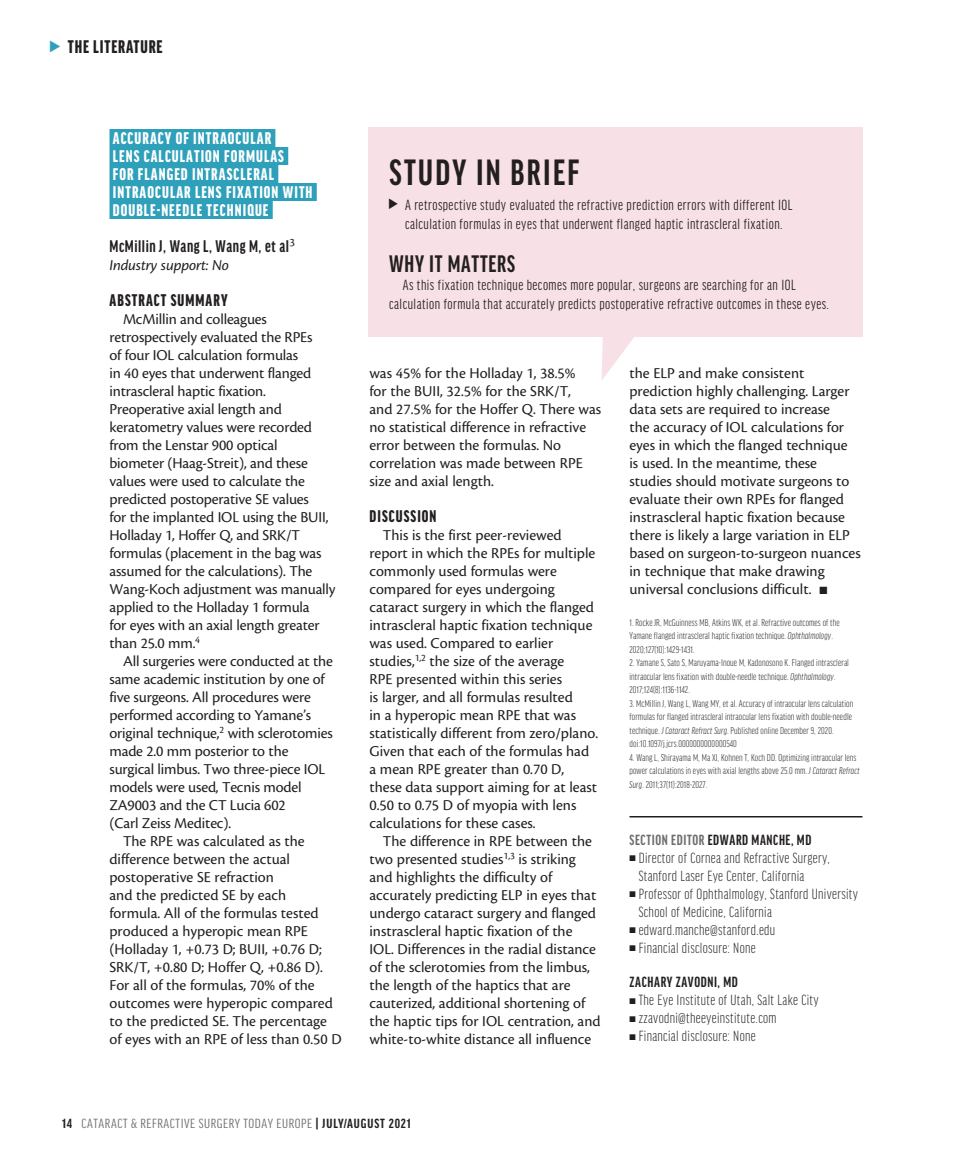
<style>
.page{position:relative;width:972px;height:1161px;background:#fff}
.page>*{position:absolute;margin:0;border:0;box-sizing:border-box;transform-origin:0 0}
.study_in_brief_heade{font:700 extra-condensed 39px "Good Headline Pro";letter-spacing:.06em;color:#231f20}
.study_in_brief_subhe{font:700 extra-condensed 25.5px "Good Headline Pro";letter-spacing:.03em;color:#231f20}
.t1{font:900 extra-condensed 19.5px "Good Headline Pro";letter-spacing:.045em;color:#231f20}
.subhead{font:900 extra-condensed 18px/18px "Good Headline Pro";letter-spacing:.06em;color:#fff}
.Subhead_2{font:700 extra-condensed 18px "Good Headline Pro";letter-spacing:.03em;color:#231f20}
.subhead_alternate{font:900 extra-condensed 18px "Good Headline Pro";letter-spacing:.06em;color:#231f20}
.body{font:15.75px/18px "Cronos Pro";color:#231f20}
.study_in_brief_body{font:extra-condensed 15.75px/18.8px "Good Headline Pro";letter-spacing:.03em;color:#231f20}
.bio_info{font:300 extra-condensed 15.75px/18px "Good Headline Pro";letter-spacing:.02em;color:#231f20}
.bio_name{font:700 extra-condensed 15.75px "Good Headline Pro";letter-spacing:.04em;color:#231f20}
.body-2{font:italic 15.75px "Cronos Pro";letter-spacing:-.01em;color:#231f20}
.bio_name_no_line{font:700 extra-condensed 15.75px "Good Headline Pro";letter-spacing:.04em;color:#231f20}
.t2{font:extra-condensed 14.1px "Good Headline Pro";letter-spacing:.035em;color:#6c6d70;scale:1.11 1}
.footnote{font:300 extra-condensed 10.5px/13.5px "Good Headline Pro";letter-spacing:.01em;color:#231f20}
.s1{font-style:italic}
.s2{color:#6c6d70}
.s3{font-weight:700;color:#231f20}
</style>
<div class="page">
<div style="left:110px;top:129px;width:165px;height:18px;background:#2ea0ba"></div>
<div style="left:110px;top:147px;width:178px;height:18px;background:#2ea0ba"></div>
<div style="left:110px;top:165px;width:168px;height:18px;background:#2ea0ba"></div>
<div style="left:110px;top:183px;width:207px;height:18px;background:#2ea0ba"></div>
<div style="left:110px;top:201px;width:163px;height:18px;background:#2ea0ba"></div>
<hr style="left:630px;top:816px;width:232px;height:2px;background:#231f20">
<div style="left:368px;top:127px;width:494px;height:209px;background:#f8e1e6"></div>
<svg style="left:602px;top:291px;width:67px;height:89px"></svg>
<svg style="left:389px;top:199px;width:9px;height:11px"></svg>
<p class="t1" style="left:68px;top:37px;width:96px">THE LITERATURE</p>
<p class="subhead" style="left:113px;top:129px;width:201px">ACCURACY OF INTRAOCULAR<br>LENS CALCULATION FORMULAS<br>FOR FLANGED INTRASCLERAL<br>INTRAOCULAR LENS FIXATION WITH<br>DOUBLE-NEEDLE TECHNIQUE</p>
<p class="Subhead_2" style="left:110px;top:237px;width:187px">McMillin J, Wang L, Wang M, et al<sup>3</sup></p>
<p class="body-2" style="left:110px;top:256px;width:121px">Industry support: No</p>
<p class="subhead_alternate" style="left:110px;top:291px;width:119px">ABSTRACT SUMMARY</p>
<p class="body" style="left:110px;top:310px;width:228px;text-indent:14px">McMillin and colleagues retrospectively evaluated the RPEs<br>of four IOL calculation formulas<br>in 40 eyes that underwent flanged intrascleral haptic fixation.<br>Preoperative axial length and keratometry values were recorded from the Lenstar 900 optical biometer (Haag-Streit), and these values were used to calculate the predicted postoperative SE values<br>for the implanted IOL using the BUII,<br>Holladay 1, Hoffer Q, and SRK/T formulas (placement in the bag was assumed for the calculations). The<br>Wang-Koch adjustment was manually applied to the Holladay 1 formula<br>for eyes with an axial length greater than 25.0 mm.<sup>4</sup></p>
<p class="body" style="left:110px;top:652px;width:225px;text-indent:14px">All surgeries were conducted at the same academic institution by one of five surgeons. All procedures were performed according to Yamane’s original technique,<sup>2</sup> with sclerotomies made 2.0 mm posterior to the surgical limbus. Two three-piece IOL models were used, Tecnis model<br>ZA9003 and the CT Lucia 602<br>(Carl Zeiss Meditec).</p>
<p class="body" style="left:110px;top:832px;width:234px;text-indent:14px">The RPE was calculated as the difference between the actual postoperative SE refraction<br>and the predicted SE by each<br>formula. All of the formulas tested produced a hyperopic mean RPE (Holladay 1, +0.73 D; BUII, +0.76 D;<br>SRK/T, +0.80 D; Hoffer Q, +0.86 D).<br>For all of the formulas, 70% of the outcomes were hyperopic compared to the predicted SE. The percentage of eyes with an RPE of less than 0.50 D</p>
<p class="study_in_brief_heade" style="left:389px;top:153px;width:192px">STUDY IN BRIEF</p>
<p class="study_in_brief_body" style="left:405px;top:196px;width:389px">A retrospective study evaluated the refractive prediction errors with different IOL calculation formulas in eyes that underwent flanged haptic intrascleral fixation.</p>
<p class="study_in_brief_subhe" style="left:389px;top:251px;width:127px">WHY IT MATTERS</p>
<p class="study_in_brief_body" style="left:389px;top:276px;width:441px;text-indent:14px">As this fixation technique becomes more popular, surgeons are searching for an IOL calculation formula that accurately predicts postoperative refractive outcomes in these eyes.</p>
<p class="body" style="left:369px;top:364px;width:233px">was 45% for the Holladay 1, 38.5%<br>for the BUII, 32.5% for the SRK/T,<br>and 27.5% for the Hoffer Q. There was no statistical difference in refractive error between the formulas. No correlation was made between RPE size and axial length.</p>
<p class="subhead_alternate" style="left:370px;top:507px;width:68px">DISCUSSION</p>
<p class="body" style="left:369px;top:526px;width:230px;text-indent:14px">This is the first peer-reviewed report in which the RPEs for multiple commonly used formulas were compared for eyes undergoing cataract surgery in which the flanged intrascleral haptic fixation technique was used. Compared to earlier studies,<sup>1,2</sup> the size of the average<br>RPE presented within this series<br>is larger, and all formulas resulted<br>in a hyperopic mean RPE that was statistically different from zero/plano.<br>Given that each of the formulas had a mean RPE greater than 0.70 D, these data support aiming for at least 0.50 to 0.75 D of myopia with lens calculations for these cases.</p>
<p class="body" style="left:369px;top:832px;width:233px;text-indent:14px">The difference in RPE between the two presented studies<sup>1,3</sup> is striking and highlights the difficulty of accurately predicting ELP in eyes that undergo cataract surgery and flanged instrascleral haptic fixation of the IOL. Differences in the radial distance of the sclerotomies from the limbus, the length of the haptics that are cauterized, additional shortening of the haptic tips for IOL centration, and white-to-white distance all influence</p>
<p class="body" style="left:630px;top:364px;width:233px">the ELP and make consistent prediction highly challenging. Larger data sets are required to increase<br>the accuracy of IOL calculations for eyes in which the flanged technique<br>is used. In the meantime, these studies should motivate surgeons to evaluate their own RPEs for flanged instrascleral haptic fixation because there is likely a large variation in ELP based on surgeon-to-surgeon nuances in technique that make drawing universal conclusions difficult. ■</p>
<p class="footnote" style="left:629px;top:615px;width:212px">1. Rocke JR, McGuinness MB, Atkins WK, et al. Refractive outcomes of the<br>Yamane flanged intrascleral haptic fixation technique. <span class="s1">Ophthalmology</span>.<br>2020;127(10):1429-1431.</p>
<p class="footnote" style="left:629px;top:656px;width:221px">2. Yamane S, Sato S, Maruyama-Inoue M, Kadonosono K. Flanged intrascleral intraocular lens fixation with double-needle technique. <span class="s1">Ophthalmology</span>.<br>2017;124(8):1136-1142.</p>
<p class="footnote" style="left:629px;top:696px;width:225px">3. McMillin J, Wang L, Wang MY, et al. Accuracy of intraocular lens calculation formulas for flanged intrascleral intraocular lens fixation with double-needle technique. <span class="s1">J Cataract Refract Surg</span>. Published online December 9, 2020. doi:10.1097/j.jcrs.0000000000000540</p>
<p class="footnote" style="left:629px;top:750px;width:232px">4. Wang L, Shirayama M, Ma XJ, Kohnen T, Koch DD. Optimizing intraocular lens power calculations in eyes with axial lengths above 25.0 mm. <span class="s1">J Cataract Refract<br>Surg</span>. 2011;37(11):2018-2027.</p>
<p class="bio_name" style="left:630px;top:832px;width:183px"><span class="s2">SECTION EDITOR</span> EDWARD MANCHE, MD</p>
<p class="bio_info" style="left:639px;top:849px;width:193px;text-indent:-9px">■ Director of Cornea and Refractive Surgery,<br>Stanford Laser Eye Center, California</p>
<p class="bio_info" style="left:639px;top:885px;width:221px;text-indent:-9px">■ Professor of Ophthalmology, Stanford University<br>School of Medicine, California</p>
<p class="bio_info" style="left:629px;top:921px;width:147px">■ edward.manche@stanford.edu</p>
<p class="bio_info" style="left:629px;top:939px;width:128px">■ Financial disclosure: None</p>
<p class="bio_name_no_line" style="left:630px;top:974px;width:110px">ZACHARY ZAVODNI, MD</p>
<p class="bio_info" style="left:629px;top:991px;width:191px">■ The Eye Institute of Utah, Salt Lake City</p>
<p class="bio_info" style="left:629px;top:1009px;width:149px">■ zzavodni@theeyeinstitute.com</p>
<p class="bio_info" style="left:629px;top:1027px;width:128px">■ Financial disclosure: None</p>
<p class="t2" style="left:62px;top:1117px;width:316px"><span class="s3">14</span> CATARACT &amp; REFRACTIVE SURGERY TODAY EUROPE <span class="s3">| JULY/AUGUST 2021</span></p>
</div>
